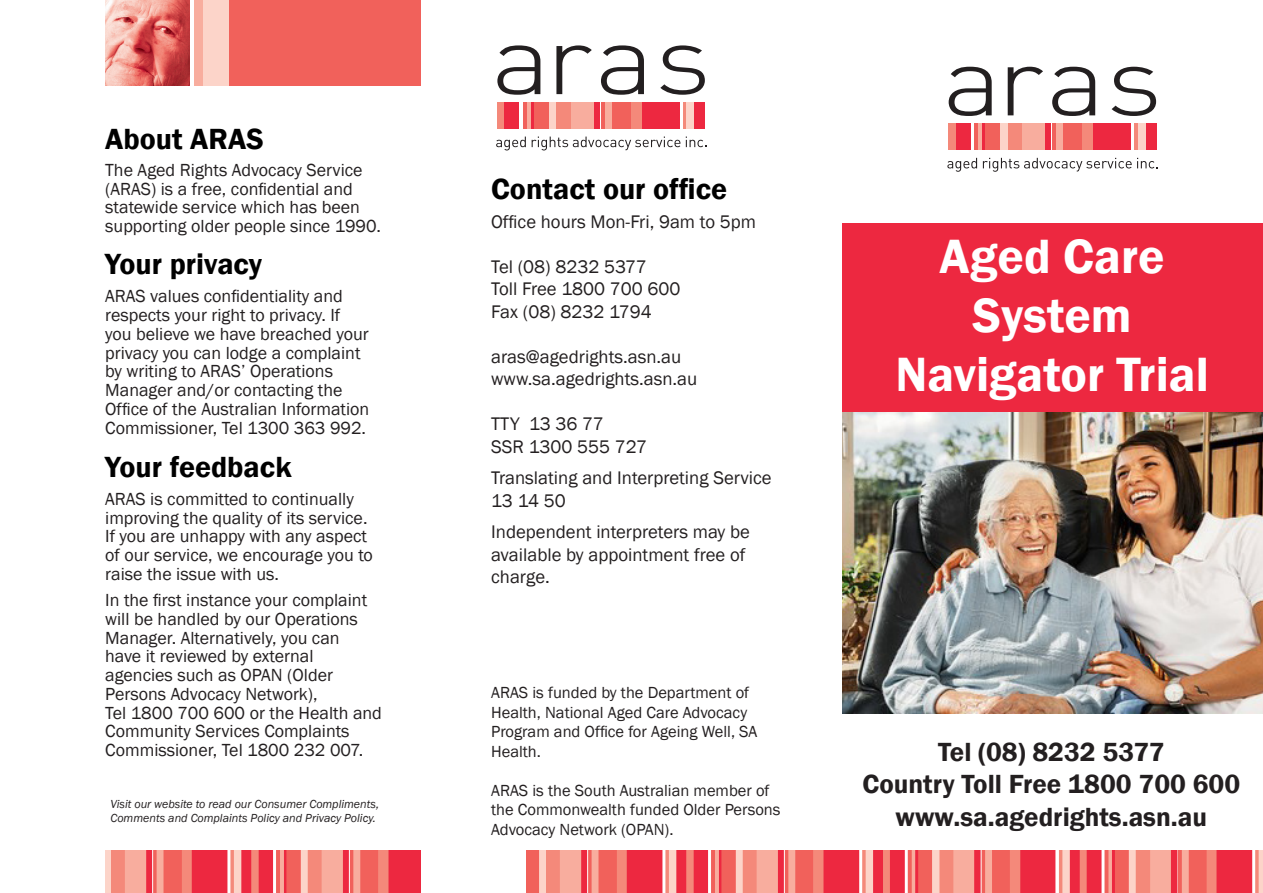
<style>
.page{position:relative;width:1263px;height:893px;background:#fff}
.page>*{position:absolute;margin:0;border:0;box-sizing:border-box;transform-origin:0 0}
.t1{font:600 49.5px "Franklin Gothic";color:#fff}
.t2{font:600 30px "Franklin Gothic";color:#000}
.t3{font:600 27px "Franklin Gothic";color:#231f20}
.t4{font:18.75px/22.5px "Franklin Gothic";color:#231f20}
.t5{font:18px/18.8px "Franklin Gothic";color:#231f20}
.t6{font:16.5px/19.5px "Franklin Gothic";color:#231f20}
.t7{font:italic 12px/14.4px "Franklin Gothic";color:#231f20}
</style>
<div class="page">
<svg style="left:496px;top:137px;width:30px;height:13px"></svg>
<svg style="left:532px;top:137px;width:148px;height:13px"></svg>
<svg style="left:686px;top:137px;width:20px;height:10px"></svg>
<div style="left:497px;top:102px;width:7px;height:27px;background:#f4897a"></div>
<div style="left:504px;top:102px;width:15px;height:27px;background:#ed2840"></div>
<hr style="left:523px;top:102px;width:4px;height:27px;background:#f1615b">
<div style="left:527px;top:102px;width:5px;height:27px;background:#f8ad9e"></div>
<hr style="left:531px;top:102px;width:4px;height:27px;background:#ed2840">
<div style="left:534px;top:102px;width:15px;height:27px;background:#f1615b"></div>
<div style="left:549px;top:102px;width:7px;height:27px;background:#fcd4c9"></div>
<div style="left:556px;top:102px;width:15px;height:27px;background:#f4897a"></div>
<div style="left:571px;top:102px;width:23px;height:27px;background:#f8ad9e"></div>
<div style="left:594px;top:102px;width:6px;height:27px;background:#ed2840"></div>
<hr style="left:601px;top:102px;width:4px;height:27px;background:#f1615b">
<div style="left:605px;top:102px;width:7px;height:27px;background:#f8ad9e"></div>
<div style="left:627px;top:102px;width:15px;height:27px;background:#f4897a"></div>
<div style="left:642px;top:102px;width:37px;height:27px;background:#ed2840"></div>
<svg style="left:683px;top:102px;width:4px;height:27px"></svg>
<div style="left:690px;top:102px;width:15px;height:27px;background:#ed2840"></div>
<div style="left:687px;top:102px;width:7px;height:27px;background:#fcd4c9"></div>
<div style="left:612px;top:102px;width:19px;height:27px;background:#f1615b"></div>
<svg style="left:497px;top:45px;width:43px;height:50px"></svg>
<svg style="left:556px;top:45px;width:36px;height:49px"></svg>
<svg style="left:601px;top:45px;width:43px;height:50px"></svg>
<svg style="left:660px;top:45px;width:45px;height:50px"></svg>
<div style="left:842px;top:223px;width:421px;height:189px;background:#ed2840"></div>
<svg style="left:947px;top:158px;width:30px;height:14px"></svg>
<svg style="left:983px;top:158px;width:175px;height:14px"></svg>
<div style="left:948px;top:123px;width:7px;height:27px;background:#f4897a"></div>
<div style="left:955px;top:123px;width:15px;height:27px;background:#ed2840"></div>
<hr style="left:974px;top:123px;width:4px;height:27px;background:#f1615b">
<hr style="left:979px;top:123px;width:4px;height:27px;background:#f8ad9e">
<hr style="left:982px;top:123px;width:4px;height:27px;background:#ed2840">
<div style="left:985px;top:123px;width:15px;height:27px;background:#f1615b"></div>
<div style="left:1000px;top:123px;width:8px;height:27px;background:#fcd4c9"></div>
<div style="left:1008px;top:123px;width:14px;height:27px;background:#f4897a"></div>
<div style="left:1022px;top:123px;width:23px;height:27px;background:#f8ad9e"></div>
<div style="left:1045px;top:123px;width:6px;height:27px;background:#ed2840"></div>
<hr style="left:1052px;top:123px;width:4px;height:27px;background:#f1615b">
<div style="left:1056px;top:123px;width:7px;height:27px;background:#f8ad9e"></div>
<div style="left:1078px;top:123px;width:15px;height:27px;background:#f4897a"></div>
<div style="left:1093px;top:123px;width:37px;height:27px;background:#ed2840"></div>
<hr style="left:1134px;top:123px;width:4px;height:27px;background:#f4897a">
<div style="left:1142px;top:123px;width:14px;height:27px;background:#ed2840"></div>
<div style="left:1138px;top:123px;width:7px;height:27px;background:#fcd4c9"></div>
<div style="left:1063px;top:123px;width:19px;height:27px;background:#f1615b"></div>
<svg style="left:949px;top:67px;width:43px;height:49px"></svg>
<svg style="left:1008px;top:67px;width:35px;height:48px"></svg>
<svg style="left:1052px;top:67px;width:43px;height:49px"></svg>
<svg style="left:1111px;top:67px;width:45px;height:49px"></svg>
<div style="left:221px;top:0;width:200px;height:85px;background:#f1615b"></div>
<img style="left:105px;top:0;width:85px;height:85px">
<img style="left:105px;top:850px;width:316px;height:43px">
<div style="left:195px;top:0;width:8px;height:85px;background:#f8ad9e"></div>
<div style="left:203px;top:0;width:26px;height:85px;background:#fcd4c9"></div>
<img style="left:526px;top:850px;width:737px;height:43px">
<img style="left:842px;top:412px;width:421px;height:302px">
<p class="t2" style="left:105px;top:120px;width:160px">About ARAS</p>
<p class="t5" style="left:105px;top:161px;width:277px">The Aged Rights Advocacy Service (ARAS) is a free, confidential and statewide service which has been supporting older people since 1990.</p>
<p class="t2" style="left:105px;top:246px;width:159px">Your privacy</p>
<p class="t5" style="left:105px;top:287px;width:266px">ARAS values confidentiality and respects your right to privacy. If you believe we have breached your privacy you can lodge a complaint by writing to ARAS’ Operations Manager and/or contacting the Office of the Australian Information Commissioner, Tel 1300 363 992.</p>
<p class="t2" style="left:105px;top:448px;width:188px">Your feedback</p>
<p class="t5" style="left:105px;top:490px;width:269px">ARAS is committed to continually improving the quality of its service.<br>If you are unhappy with any aspect of our service, we encourage you to raise the issue with us.</p>
<p class="t5" style="left:105px;top:591px;width:278px">In the first instance your complaint will be handled by our Operations<br>Manager. Alternatively, you can<br>have it reviewed by external agencies such as OPAN (Older<br>Persons Advocacy Network),<br>Tel 1800 700 600 or the Health and<br>Community Services Complaints<br>Commissioner, Tel 1800 232 007.</p>
<p class="t7" style="left:110px;top:797px;width:270px">Visit our website to read our Consumer Compliments,<br>Comments and Complaints Policy and Privacy Policy.</p>
<p class="t2" style="left:491px;top:171px;width:237px">Contact our office</p>
<p class="t4" style="left:491px;top:211px;width:266px">Office hours Mon-Fri, 9am to 5pm</p>
<p class="t4" style="left:491px;top:256px;width:157px">Tel (08) 8232 5377</p>
<p class="t4" style="left:491px;top:278px;width:191px">Toll Free 1800 700 600</p>
<p class="t4" style="left:491px;top:301px;width:162px">Fax (08) 8232 1794</p>
<p class="t4" style="left:491px;top:346px;width:192px">aras@agedrights.asn.au</p>
<p class="t4" style="left:491px;top:368px;width:208px">www.sa.agedrights.asn.au</p>
<p class="t4" style="left:491px;top:413px;width:114px">TTY 13 36 77</p>
<p class="t4" style="left:491px;top:436px;width:157px">SSR 1300 555 727</p>
<p class="t4" style="left:491px;top:467px;width:282px">Translating and Interpreting Service<br>13 14 50</p>
<p class="t4" style="left:491px;top:521px;width:260px">Independent interpreters may be available by appointment free of charge.</p>
<p class="t6" style="left:491px;top:683px;width:268px">ARAS is funded by the Department of<br>Health, National Aged Care Advocacy<br>Program and Office for Ageing Well, SA<br>Health.</p>
<p class="t6" style="left:491px;top:781px;width:291px">ARAS is the South Australian member of the Commonwealth funded Older Persons<br>Advocacy Network (OPAN).</p>
<p class="t1" style="left:939px;top:226px;width:227px">Aged Care</p>
<p class="t1" style="left:972px;top:285px;width:161px">System</p>
<p class="t1" style="left:895px;top:344px;width:315px">Navigator Trial</p>
<p class="t3" style="left:938px;top:735px;width:228px">Tel (08) 8232 5377</p>
<p class="t3" style="left:862px;top:767px;width:379px">Country Toll Free 1800 700 600</p>
<p class="t3" style="left:896px;top:800px;width:313px">www.sa.agedrights.asn.au</p>
</div>
